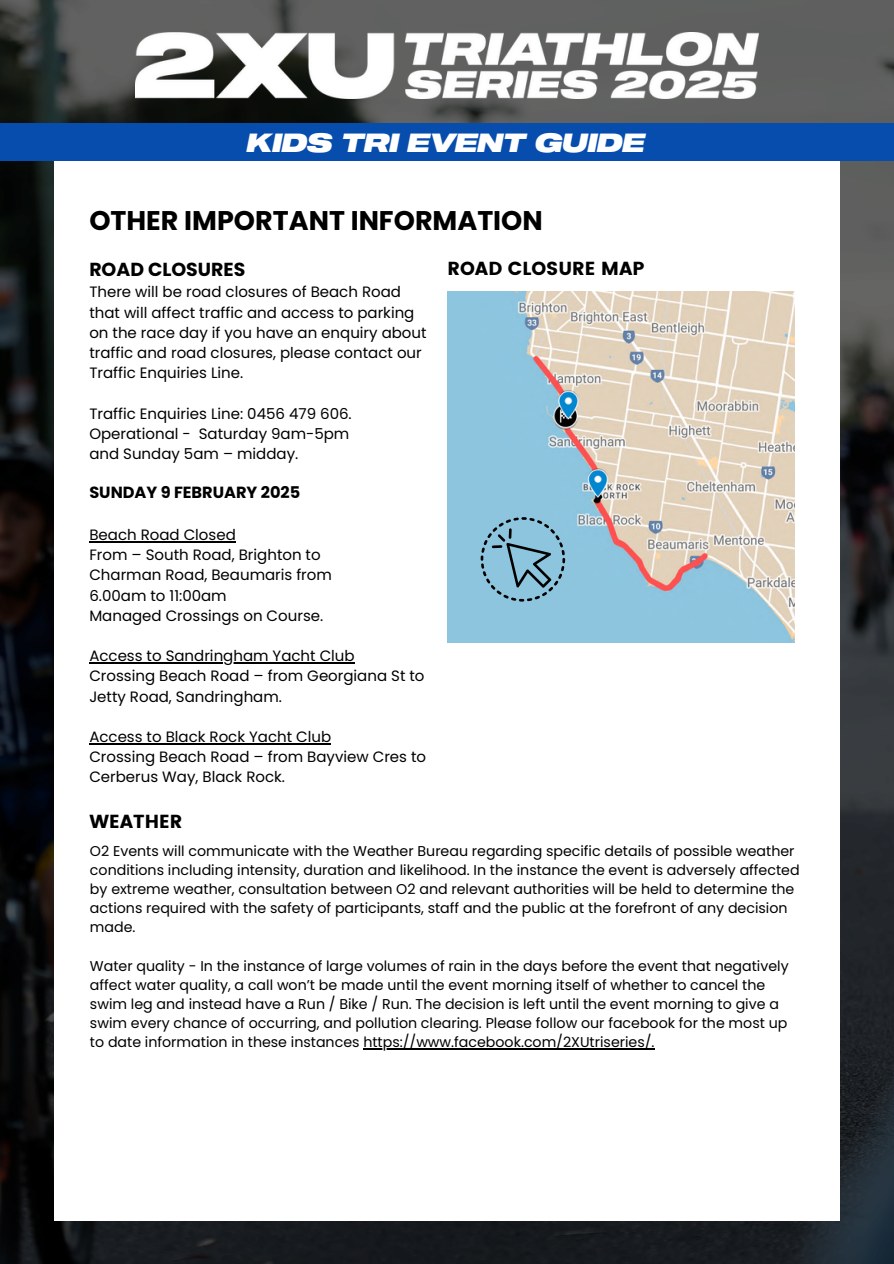
<style>
.page{position:relative;width:894px;height:1264px;background:#fff}
.page>*{position:absolute;margin:0;border:0;box-sizing:border-box;transform-origin:0 0}
.t1{font:700 27px "Poppins";color:#000}
.t2{font:25.8px "Sequel 100 Wide 96";color:#fff}
.t3{font:18.9px "Poppins";color:#000}
.t4{font:700 18.9px "Poppins";color:#000}
.t5{font:700 16.2px "Poppins";color:#000}
.t6{font:15px/20.2px "Poppins";color:#000}
.t7{font:14.25px/19.2px "Poppins";color:#000}
</style>
<div class="page">
<img style="left:0;top:0;width:893px;height:1263px">
<div style="left:54px;top:128px;width:785px;height:1092px;background:#fff"></div>
<div style="left:0;top:123px;width:893px;height:38px;background:#074dae"></div>
<img style="left:135px;top:32px;width:623px;height:67px">
<img style="left:447px;top:291px;width:347px;height:351px">
<svg style="left:480px;top:517px;width:85px;height:84px;background:#7aabc2"></svg>
<hr style="left:89px;top:541px;width:147px;height:1px;background:#000">
<hr style="left:89px;top:662px;width:265px;height:1px;background:#000">
<hr style="left:89px;top:743px;width:242px;height:1px;background:#000">
<hr style="left:363px;top:1048px;width:291px;height:1px;background:#000">
<p class="t2" style="left:247px;top:127px;width:399px">KIDS TRI EVENT GUIDE</p>
<p class="t1" style="left:89px;top:202px;width:455px">OTHER IMPORTANT INFORMATION</p>
<h4 class="t4" style="left:89px;top:256px;width:157px">ROAD CLOSURES</h4>
<h5 class="t3" style="left:447px;top:258px;width:198px">ROAD CLOSURE MAP</h5>
<h4 class="t6" style="left:89px;top:282px;width:338px">There will be road closures of Beach Road that will affect traffic and access to parking on the race day if you have an enquiry about traffic and road closures, please contact our Traffic Enquiries Line.</h4>
<h5 class="t6" style="left:89px;top:403px;width:264px">Traffic Enquiries Line: 0456 479 606.<br>Operational - Saturday 9am-5pm</h5>
<h5 class="t6" style="left:89px;top:444px;width:210px">and Sunday 5am – midday.</h5>
<h5 class="t5" style="left:89px;top:481px;width:212px">SUNDAY 9 FEBRUARY 2025</h5>
<h5 class="t6" style="left:89px;top:524px;width:244px">Beach Road Closed<br>From – South Road, Brighton to<br>Charman Road, Beaumaris from<br>6.00am to 11:00am</h5>
<h5 class="t6" style="left:89px;top:605px;width:235px">Managed Crossings on Course.</h5>
<h3 class="t6" style="left:89px;top:645px;width:336px">Access to Sandringham Yacht Club<br>Crossing Beach Road – from Georgiana St to<br>Jetty Road, Sandringham.</h3>
<p class="t6" style="left:89px;top:726px;width:338px">Access to Black Rock Yacht Club<br>Crossing Beach Road – from Bayview Cres to<br>Cerberus Way, Black Rock.</p>
<h5 class="t3" style="left:89px;top:810px;width:95px">WEATHER</h5>
<h3 class="t7" style="left:90px;top:841px;width:711px">O2 Events will communicate with the Weather Bureau regarding specific details of possible weather conditions including intensity, duration and likelihood. In the instance the event is adversely affected by extreme weather, consultation between O2 and relevant authorities will be held to determine the actions required with the safety of participants, staff and the public at the forefront of any decision made.</h3>
<p class="t7" style="left:90px;top:955px;width:700px">Water quality - In the instance of large volumes of rain in the days before the event that negatively affect water quality, a call won’t be made until the event morning itself of whether to cancel the swim leg and instead have a Run / Bike / Run. The decision is left until the event morning to give a swim every chance of occurring, and pollution clearing. Please follow our facebook for the most up to date information in these instances https://www.facebook.com/2XUtriseries/.</p>
</div>
